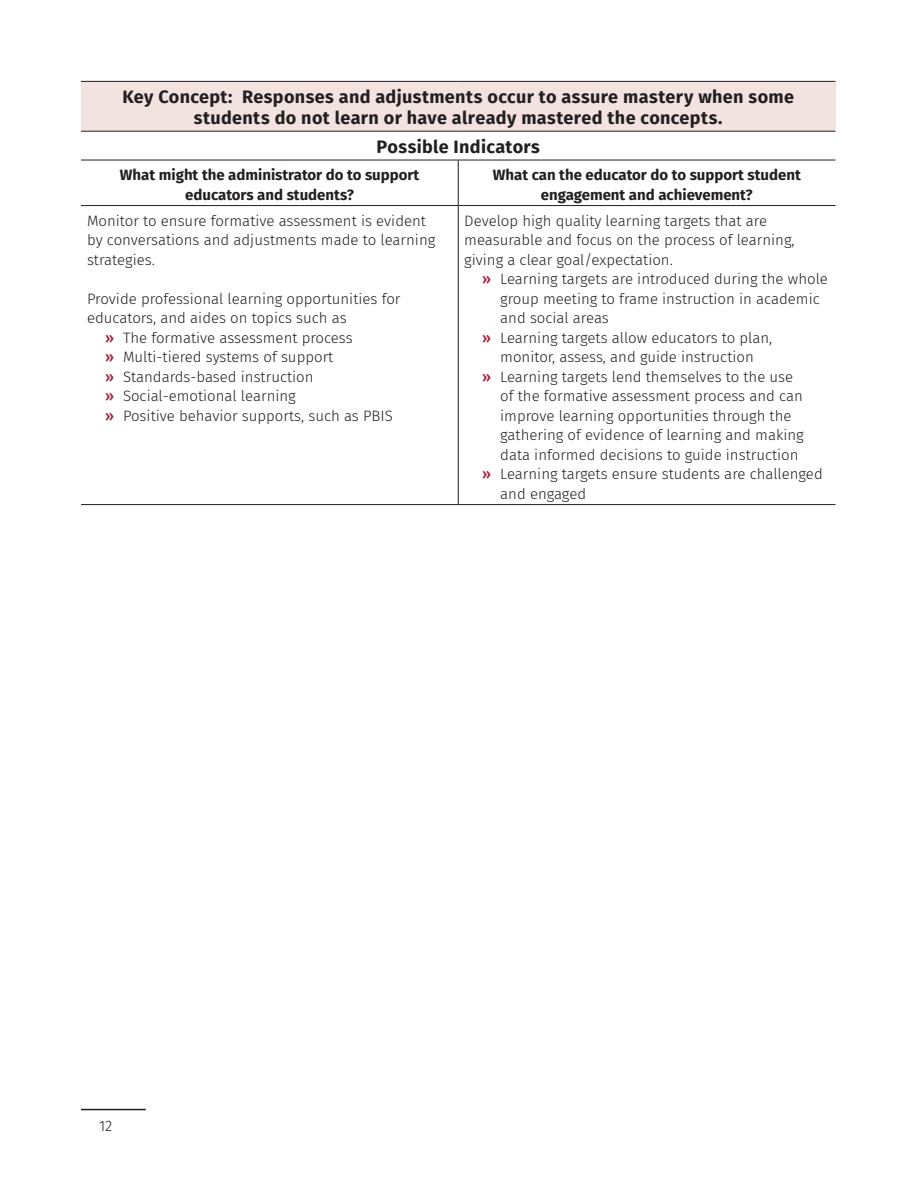
<style>
.page{position:relative;width:918px;height:1188px;background:#fff}
.page>*{position:absolute;margin:0;border:0;box-sizing:border-box;transform-origin:0 0}
.Key_Concept_and_Indi{font:700 18px/21px "Fira Sans";letter-spacing:.02em;color:#231f20;text-align:center}
.t1{font:300 15px/19.5px "Fira Sans";color:#231f20}
.t2{font:700 15px/19.5px "Fira Sans";color:#231f20;text-align:center}
.s1{font-weight:500;color:#a6233d}
</style>
<div class="page">
<hr style="left:81px;top:1109px;width:65px;height:1px;background:#231f20">
<div style="left:81px;top:81px;width:755px;height:50px;background:#f3e3e0"></div>
<hr style="left:81px;top:81px;width:377px;height:1px;background:#231f20">
<hr style="left:458px;top:81px;width:378px;height:1px;background:#231f20">
<hr style="left:81px;top:131px;width:377px;height:1px;background:#231f20">
<hr style="left:458px;top:131px;width:378px;height:1px;background:#231f20">
<hr style="left:81px;top:160px;width:377px;height:1px;background:#231f20">
<hr style="left:458px;top:160px;width:378px;height:1px;background:#231f20">
<hr style="left:458px;top:160px;width:1px;height:45px;background:#231f20">
<hr style="left:81px;top:205px;width:377px;height:1px;background:#231f20">
<hr style="left:458px;top:205px;width:378px;height:1px;background:#231f20">
<hr style="left:458px;top:206px;width:1px;height:298px;background:#231f20">
<hr style="left:81px;top:504px;width:377px;height:1px;background:#231f20">
<hr style="left:458px;top:504px;width:378px;height:1px;background:#231f20">
<p class="Key_Concept_and_Indi" style="left:122px;top:85px;width:673px">Key Concept: Responses and adjustments occur to assure mastery when some students do not learn or have already mastered the concepts.</p>
<p class="Key_Concept_and_Indi" style="left:377px;top:135px;width:165px">Possible Indicators</p>
<p class="t2" style="left:120px;top:164px;width:301px">What might the administrator do to support educators and students?</p>
<p class="t2" style="left:493px;top:164px;width:309px">What can the educator do to support student engagement and achievement?</p>
<p class="t1" style="left:87px;top:211px;width:350px">Monitor to ensure formative assessment is evident by conversations and adjustments made to learning strategies.</p>
<p class="t1" style="left:87px;top:289px;width:315px">Provide professional learning opportunities for educators, and aides on topics such as</p>
<p class="t1" style="left:105px;top:328px;width:249px"><span class="s1">»</span> The formative assessment process</p>
<p class="t1" style="left:105px;top:347px;width:230px"><span class="s1">»</span> Multi-tiered systems of support</p>
<p class="t1" style="left:105px;top:367px;width:210px"><span class="s1">»</span> Standards-based instruction</p>
<p class="t1" style="left:105px;top:386px;width:192px"><span class="s1">»</span> Social-emotional learning</p>
<p class="t1" style="left:105px;top:406px;width:289px"><span class="s1">»</span> Positive behavior supports, such as PBIS</p>
<p class="t1" style="left:464px;top:211px;width:332px">Develop high quality learning targets that are measurable and focus on the process of learning, giving a clear goal/expectation.</p>
<p class="t1" style="left:500px;top:269px;width:329px;text-indent:-18px"><span class="s1">»</span> Learning targets are introduced during the whole group meeting to frame instruction in academic and social areas</p>
<p class="t1" style="left:482px;top:328px;width:292px;text-align:center"><span class="s1">»</span> Learning targets allow educators to plan, monitor, assess, and guide instruction</p>
<p class="t1" style="left:500px;top:367px;width:305px;text-indent:-18px"><span class="s1">»</span> Learning targets lend themselves to the use of the formative assessment process and can improve learning opportunities through the gathering of evidence of learning and making data informed decisions to guide instruction</p>
<p class="t1" style="left:500px;top:464px;width:324px;text-indent:-18px"><span class="s1">»</span> Learning targets ensure students are challenged and engaged</p>
<p class="t1" style="left:99px;top:1116px;width:15px">12</p>
</div>
